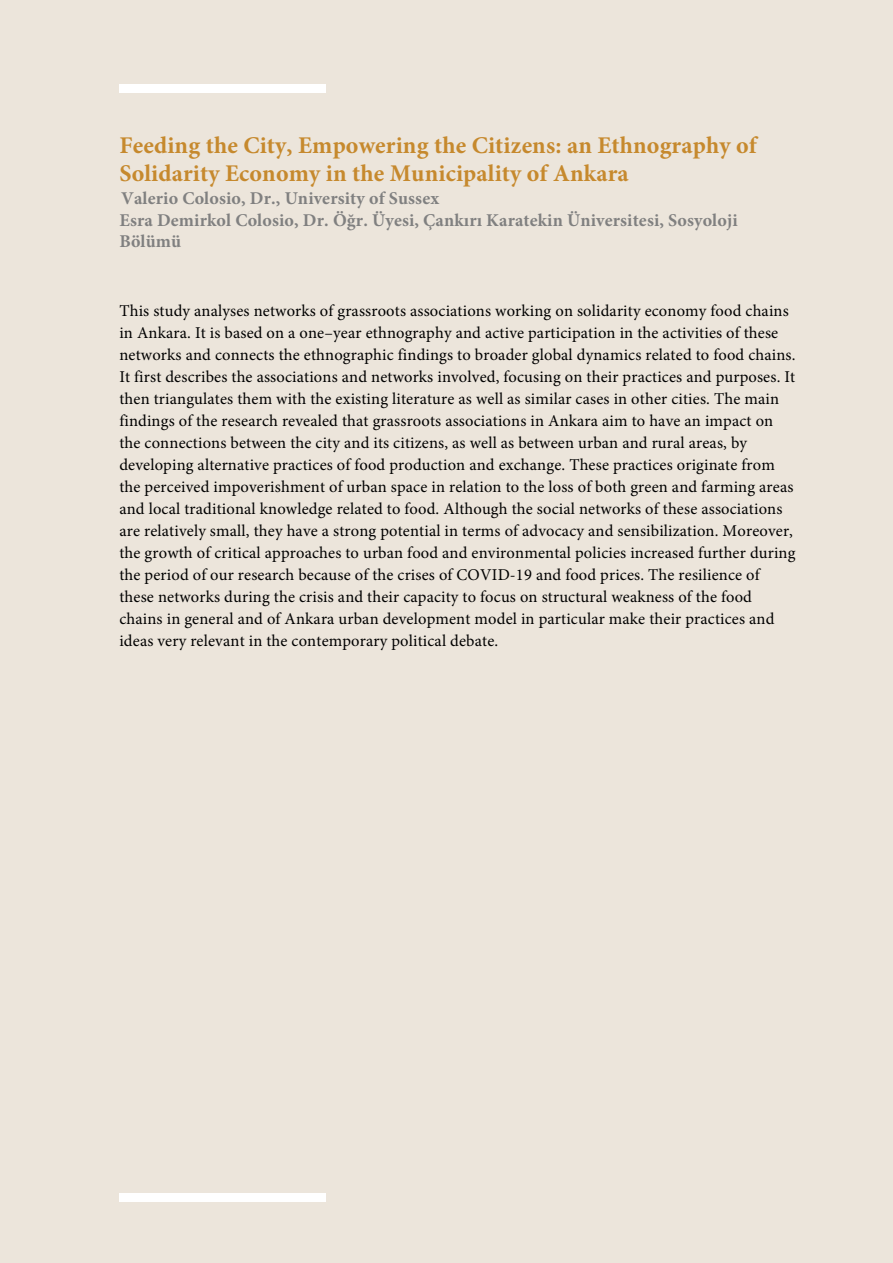
<style>
.page{position:relative;width:893px;height:1263px;background:#ece5db}
.page>*{position:absolute;margin:0;border:0;box-sizing:border-box;transform-origin:0 0}
.t1{font:700 24px/27.9px "Minion Pro";letter-spacing:.005em;color:#c6892d}
.t2{font:700 18px/21.6px "Minion Pro";letter-spacing:.01em;color:#808080}
.t3{font:16.5px/22px "Minion Pro";letter-spacing:.01em;color:#000}
</style>
<div class="page">
<div style="left:120px;top:84px;width:206px;height:8px;background:#fff"></div>
<div style="left:119px;top:1193px;width:206px;height:9px;background:#fff"></div>
<h1 class="t1" style="left:119px;top:131px;width:639px">Feeding the City, Empowering the Citizens: an Ethnography of<br>Solidarity Economy in the Municipality of Ankara</h1>
<p class="t2" style="left:119px;top:187px;width:620px">Valerio Colosio, Dr., University of Sussex<br>Esra Demirkol Colosio, Dr. Öğr. Üyesi, Çankırı Karatekin Üniversitesi, Sosyoloji<br>Bölümü</p>
<p class="t3" style="left:119px;top:300px;width:678px">This study analyses networks of grassroots associations working on solidarity economy food chains in Ankara. It is based on a one–year ethnography and active participation in the activities of these networks and connects the ethnographic findings to broader global dynamics related to food chains.<br>It first describes the associations and networks involved, focusing on their practices and purposes. It then triangulates them with the existing literature as well as similar cases in other cities. The main findings of the research revealed that grassroots associations in Ankara aim to have an impact on the connections between the city and its citizens, as well as between urban and rural areas, by developing alternative practices of food production and exchange. These practices originate from the perceived impoverishment of urban space in relation to the loss of both green and farming areas and local traditional knowledge related to food. Although the social networks of these associations are relatively small, they have a strong potential in terms of advocacy and sensibilization. Moreover, the growth of critical approaches to urban food and environmental policies increased further during the period of our research because of the crises of COVID-19 and food prices. The resilience of these networks during the crisis and their capacity to focus on structural weakness of the food chains in general and of Ankara urban development model in particular make their practices and ideas very relevant in the contemporary political debate.</p>
</div>
